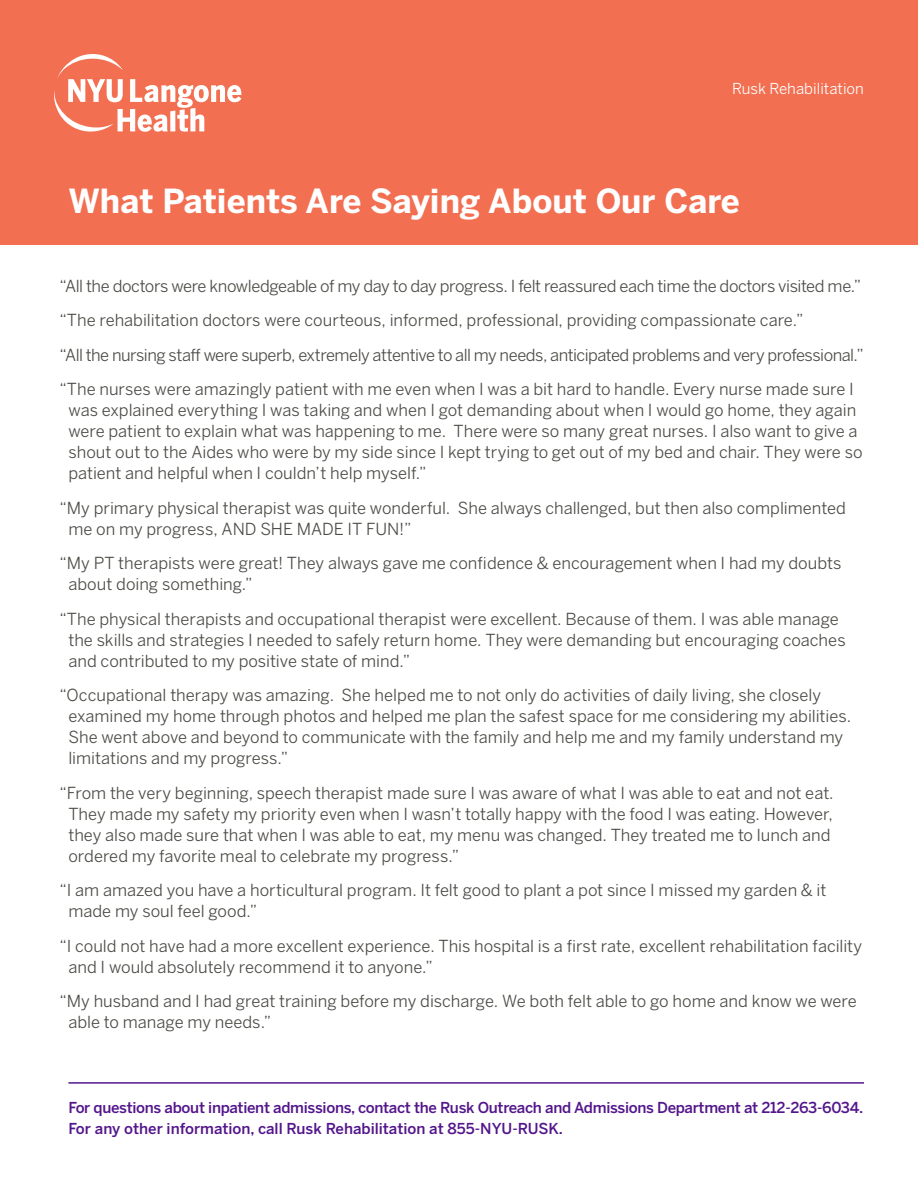
<style>
.page{position:relative;width:918px;height:1188px;background:#fff}
.page>*{position:absolute;margin:0;border:0;box-sizing:border-box;transform-origin:0 0}
.t1{font:700 33px "Benton Sans";color:#fff}
.t2{font:16.5px/21px "Benton Sans";color:#4c4b46}
.t3{font:16.5px "Benton Sans";letter-spacing:-.03em;color:#4c4b46}
.t4{font:16.5px "Benton Sans";letter-spacing:-.025em;color:#4c4b46}
.t5{font:500 15px/21px "Benton Sans";letter-spacing:-.02em;color:#53168b}
.t6{font:15px "Benton Sans";color:#fff}
</style>
<div class="page">
<div style="left:0;top:0;width:918px;height:244px;background:#f36f51"></div>
<svg style="left:54px;top:54px;width:187px;height:78px"></svg>
<hr style="left:68px;top:1082px;width:796px;height:2px;background:#53168b">
<p class="t6" style="left:732px;top:80px;width:133px">Rusk Rehabilitation</p>
<p class="t1" style="left:68px;top:181px;width:673px">What Patients Are Saying About Our Care</p>
<p class="t4" style="left:59px;top:276px;width:803px">“All the doctors were knowledgeable of my day to day progress. I felt reassured each time the doctors visited me.”</p>
<p class="t2" style="left:59px;top:309px;width:746px">“The rehabilitation doctors were courteous, informed, professional, providing compassionate care.”</p>
<p class="t3" style="left:59px;top:345px;width:806px">“All the nursing staff were superb, extremely attentive to all my needs, anticipated problems and very professional.”</p>
<p class="t2" style="left:68px;top:378px;width:796px;text-indent:-9px">“The nurses were amazingly patient with me even when I was a bit hard to handle. Every nurse made sure I was explained everything I was taking and when I got demanding about when I would go home, they again were patient to explain what was happening to me. There were so many great nurses. I also want to give a shout out to the Aides who were by my side since I kept trying to get out of my bed and chair. They were so patient and helpful when I couldn’t help myself.”</p>
<p class="t2" style="left:68px;top:497px;width:779px;text-indent:-9px">“My primary physical therapist was quite wonderful. She always challenged, but then also complimented me on my progress, AND SHE MADE IT FUN!”</p>
<p class="t2" style="left:68px;top:552px;width:775px;text-indent:-9px">“My PT therapists were great! They always gave me confidence &amp; encouragement when I had my doubts about doing something.”</p>
<p class="t2" style="left:68px;top:608px;width:779px;text-indent:-9px">“The physical therapists and occupational therapist were excellent. Because of them. I was able manage the skills and strategies I needed to safely return home. They were demanding but encouraging coaches and contributed to my positive state of mind.”</p>
<p class="t2" style="left:68px;top:684px;width:784px;text-indent:-9px">“Occupational therapy was amazing. She helped me to not only do activities of daily living, she closely examined my home through photos and helped me plan the safest space for me considering my abilities.<br>She went above and beyond to communicate with the family and help me and my family understand my limitations and my progress.”</p>
<p class="t2" style="left:68px;top:782px;width:767px;text-indent:-9px">“From the very beginning, speech therapist made sure I was aware of what I was able to eat and not eat.<br>They made my safety my priority even when I wasn’t totally happy with the food I was eating. However, they also made sure that when I was able to eat, my menu was changed. They treated me to lunch and ordered my favorite meal to celebrate my progress.”</p>
<p class="t2" style="left:68px;top:879px;width:760px;text-indent:-9px">“I am amazed you have a horticultural program. It felt good to plant a pot since I missed my garden &amp; it made my soul feel good.”</p>
<p class="t2" style="left:68px;top:935px;width:795px;text-indent:-9px">“I could not have had a more excellent experience. This hospital is a first rate, excellent rehabilitation facility and I would absolutely recommend it to anyone.”</p>
<p class="t2" style="left:68px;top:990px;width:790px;text-indent:-9px">“My husband and I had great training before my discharge. We both felt able to go home and know we were able to manage my needs.”</p>
<p class="t5" style="left:68px;top:1097px;width:796px">For questions about inpatient admissions, contact the Rusk Outreach and Admissions Department at 212-263-6034.<br>For any other information, call Rusk Rehabilitation at 855-NYU-RUSK.</p>
</div>
